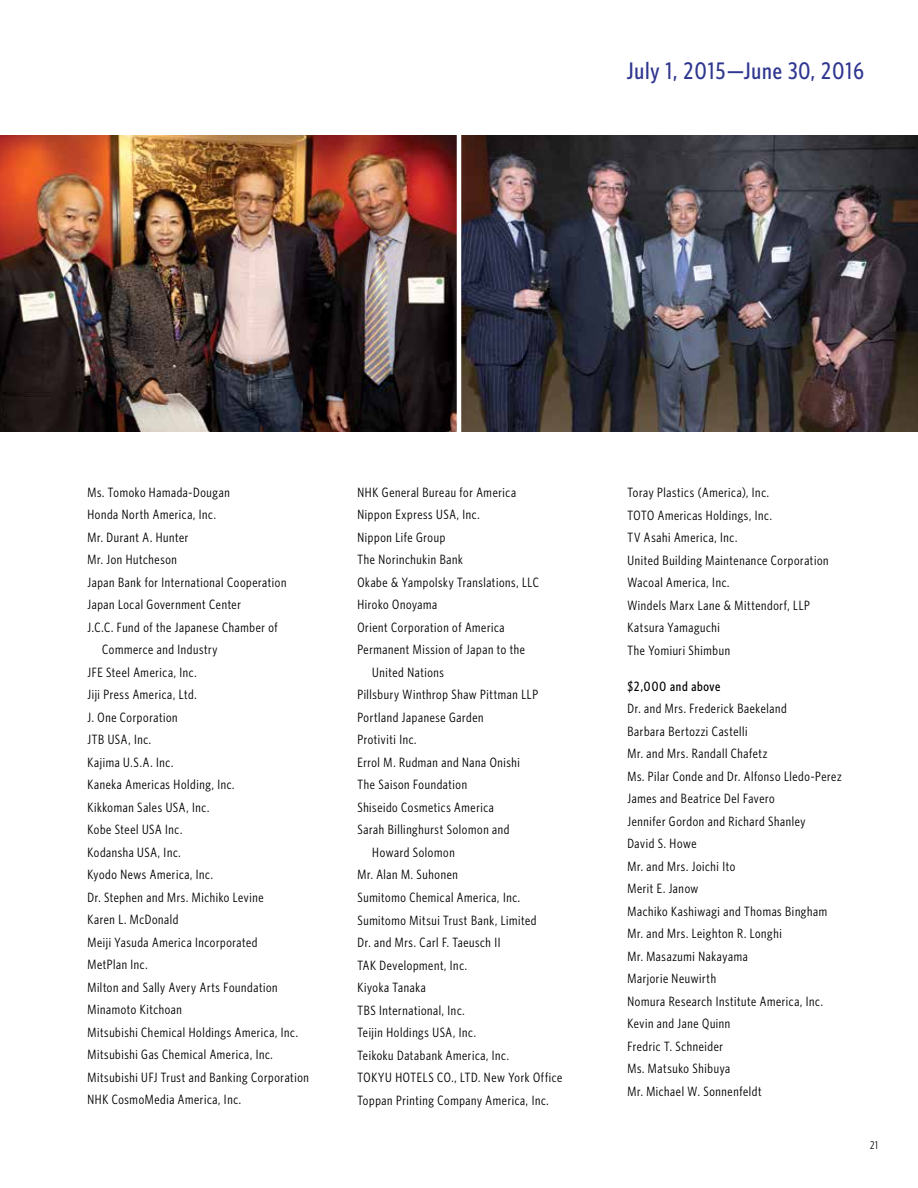
<style>
.page{position:relative;width:918px;height:1188px;background:#fff}
.page>*{position:absolute;margin:0;border:0;box-sizing:border-box;transform-origin:0 0}
.t1{font:500 24px "Whitney Condensed";letter-spacing:.035em;color:#2e368f}
.t2{font:13.5px/22.5px "Whitney Condensed";letter-spacing:.05em;color:#000}
.t3{font:500 13.5px "Whitney Condensed";letter-spacing:.045em;color:#000}
.t4{font:11.25px "Whitney Condensed";color:#000}
</style>
<div class="page">
<img style="left:0;top:135px;width:918px;height:297px">
<hr style="left:457px;top:0;width:4px;height:438px;background:#fff">
<h1 class="t1" style="left:627px;top:57px;width:239px">July 1, 2015—June 30, 2016</h1>
<p class="t2" style="left:87px;top:481px;width:144px">Ms. Tomoko Hamada-Dougan</p>
<p class="t2" style="left:87px;top:503px;width:130px">Honda North America, Inc.</p>
<p class="t2" style="left:87px;top:526px;width:102px">Mr. Durant A. Hunter</p>
<p class="t2" style="left:87px;top:548px;width:91px">Mr. Jon Hutcheson</p>
<p class="t2" style="left:87px;top:571px;width:201px">Japan Bank for International Cooperation</p>
<p class="t2" style="left:87px;top:593px;width:155px">Japan Local Government Center</p>
<p class="t2" style="left:87px;top:616px;width:192px">J.C.C. Fund of the Japanese Chamber of</p>
<p class="t2" style="left:102px;top:638px;width:117px">Commerce and Industry</p>
<p class="t2" style="left:87px;top:661px;width:111px">JFE Steel America, Inc.</p>
<p class="t2" style="left:87px;top:683px;width:111px">Jiji Press America, Ltd.</p>
<p class="t2" style="left:87px;top:706px;width:92px">J. One Corporation</p>
<p class="t2" style="left:87px;top:728px;width:65px">JTB USA, Inc.</p>
<p class="t2" style="left:87px;top:751px;width:87px">Kajima U.S.A. Inc.</p>
<p class="t2" style="left:87px;top:773px;width:149px">Kaneka Americas Holding, Inc.</p>
<p class="t2" style="left:87px;top:796px;width:123px">Kikkoman Sales USA, Inc.</p>
<p class="t2" style="left:87px;top:818px;width:96px">Kobe Steel USA Inc.</p>
<p class="t2" style="left:87px;top:841px;width:95px">Kodansha USA, Inc.</p>
<p class="t2" style="left:87px;top:863px;width:127px">Kyodo News America, Inc.</p>
<p class="t2" style="left:87px;top:886px;width:178px">Dr. Stephen and Mrs. Michiko Levine</p>
<p class="t2" style="left:87px;top:908px;width:92px">Karen L. McDonald</p>
<p class="t2" style="left:87px;top:931px;width:172px">Meiji Yasuda America Incorporated</p>
<p class="t2" style="left:87px;top:953px;width:62px">MetPlan Inc.</p>
<p class="t2" style="left:87px;top:976px;width:192px">Milton and Sally Avery Arts Foundation</p>
<p class="t2" style="left:87px;top:998px;width:96px">Minamoto Kitchoan</p>
<p class="t2" style="left:87px;top:1021px;width:212px">Mitsubishi Chemical Holdings America, Inc.</p>
<p class="t2" style="left:87px;top:1043px;width:187px">Mitsubishi Gas Chemical America, Inc.</p>
<p class="t2" style="left:87px;top:1066px;width:223px">Mitsubishi UFJ Trust and Banking Corporation</p>
<p class="t2" style="left:87px;top:1088px;width:155px">NHK CosmoMedia America, Inc.</p>
<p class="t2" style="left:357px;top:481px;width:160px">NHK General Bureau for America</p>
<p class="t2" style="left:357px;top:503px;width:124px">Nippon Express USA, Inc.</p>
<p class="t2" style="left:357px;top:526px;width:89px">Nippon Life Group</p>
<p class="t2" style="left:357px;top:548px;width:107px">The Norinchukin Bank</p>
<p class="t2" style="left:357px;top:571px;width:183px">Okabe &amp; Yampolsky Translations, LLC</p>
<p class="t2" style="left:357px;top:593px;width:81px">Hiroko Onoyama</p>
<p class="t2" style="left:357px;top:616px;width:149px">Orient Corporation of America</p>
<p class="t2" style="left:357px;top:638px;width:169px">Permanent Mission of Japan to the</p>
<p class="t2" style="left:372px;top:661px;width:73px">United Nations</p>
<p class="t2" style="left:357px;top:683px;width:182px">Pillsbury Winthrop Shaw Pittman LLP</p>
<p class="t2" style="left:357px;top:706px;width:128px">Portland Japanese Garden</p>
<p class="t2" style="left:357px;top:728px;width:61px">Protiviti Inc.</p>
<p class="t2" style="left:357px;top:751px;width:164px">Errol M. Rudman and Nana Onishi</p>
<p class="t2" style="left:357px;top:773px;width:111px">The Saison Foundation</p>
<p class="t2" style="left:357px;top:796px;width:138px">Shiseido Cosmetics America</p>
<p class="t2" style="left:357px;top:818px;width:153px">Sarah Billinghurst Solomon and</p>
<p class="t2" style="left:372px;top:841px;width:84px">Howard Solomon</p>
<p class="t2" style="left:357px;top:863px;width:102px">Mr. Alan M. Suhonen</p>
<p class="t2" style="left:357px;top:886px;width:164px">Sumitomo Chemical America, Inc.</p>
<p class="t2" style="left:357px;top:908px;width:181px">Sumitomo Mitsui Trust Bank, Limited</p>
<p class="t2" style="left:357px;top:931px;width:145px">Dr. and Mrs. Carl F. Taeusch II</p>
<p class="t2" style="left:357px;top:953px;width:111px">TAK Development, Inc.</p>
<p class="t2" style="left:357px;top:976px;width:70px">Kiyoka Tanaka</p>
<p class="t2" style="left:357px;top:998px;width:109px">TBS International, Inc.</p>
<p class="t2" style="left:357px;top:1021px;width:120px">Teijin Holdings USA, Inc.</p>
<p class="t2" style="left:357px;top:1043px;width:153px">Teikoku Databank America, Inc.</p>
<p class="t2" style="left:357px;top:1066px;width:206px">TOKYU HOTELS CO., LTD. New York Office</p>
<p class="t2" style="left:357px;top:1089px;width:193px">Toppan Printing Company America, Inc.</p>
<p class="t2" style="left:627px;top:481px;width:203px">Toray Plastics (America), Inc.<br>TOTO Americas Holdings, Inc.<br>TV Asahi America, Inc.<br>United Building Maintenance Corporation<br>Wacoal America, Inc.<br>Windels Marx Lane &amp; Mittendorf, LLP<br>Katsura Yamaguchi<br>The Yomiuri Shimbun</p>
<p class="t3" style="left:627px;top:678px;width:94px">$2,000 and above</p>
<p class="t2" style="left:627px;top:697px;width:216px">Dr. and Mrs. Frederick Baekeland<br>Barbara Bertozzi Castelli<br>Mr. and Mrs. Randall Chafetz<br>Ms. Pilar Conde and Dr. Alfonso Lledo-Perez<br>James and Beatrice Del Favero<br>Jennifer Gordon and Richard Shanley<br>David S. Howe<br>Mr. and Mrs. Joichi Ito<br>Merit E. Janow<br>Machiko Kashiwagi and Thomas Bingham<br>Mr. and Mrs. Leighton R. Longhi<br>Mr. Masazumi Nakayama<br>Marjorie Neuwirth<br>Nomura Research Institute America, Inc.<br>Kevin and Jane Quinn<br>Fredric T. Schneider<br>Ms. Matsuko Shibuya<br>Mr. Michael W. Sonnenfeldt</p>
<p class="t4" style="left:870px;top:1138px;width:9px">21</p>
</div>
